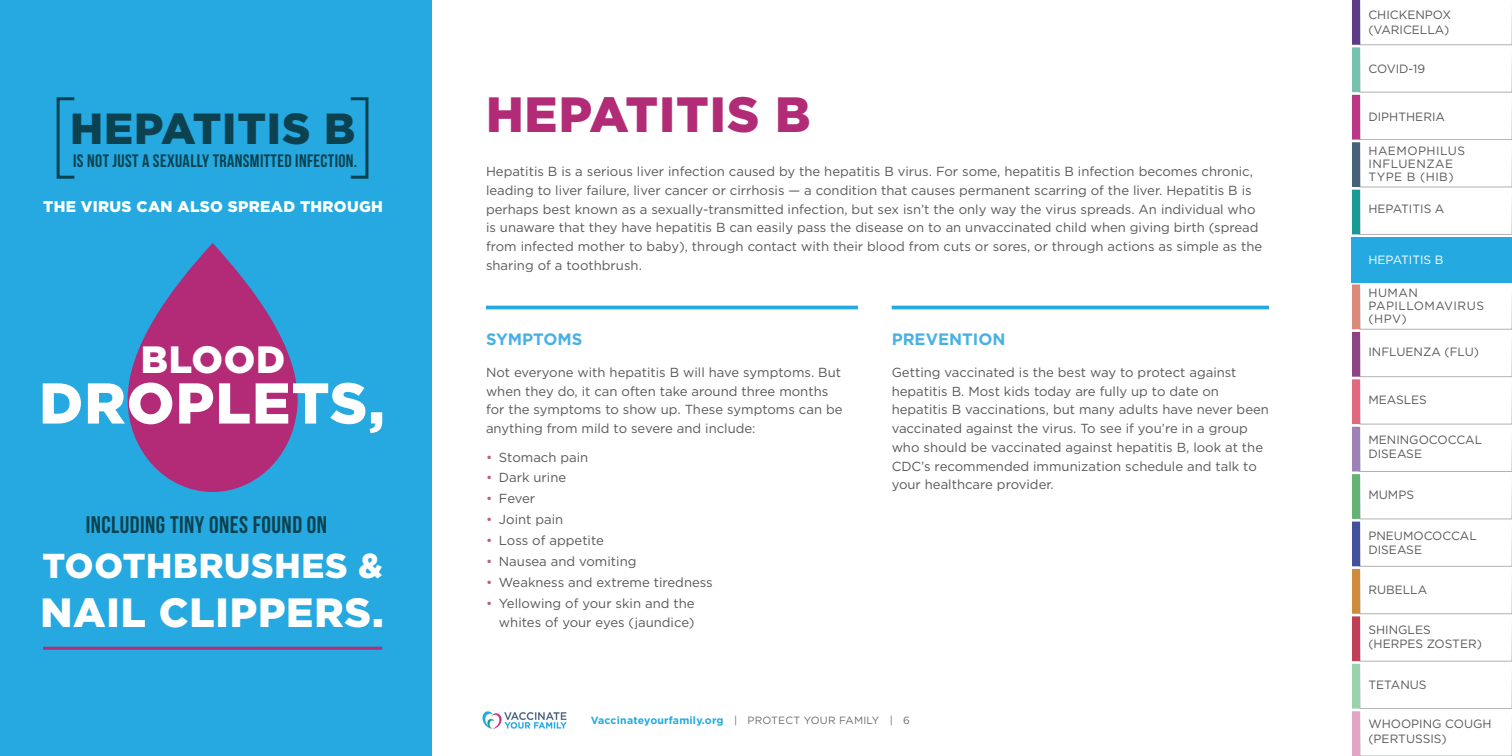
<style>
.page{position:relative;width:1512px;height:756px;background:#fff}
.page>*{position:absolute;margin:0;border:0;box-sizing:border-box;transform-origin:0 0}
.t1{font:900 57.45px "Gotham";letter-spacing:.02em;color:#fff}
.NEW_Title{font:900 49.5px "Gotham";letter-spacing:.02em;color:#b22b76}
.t2{font:900 43.5px "Gotham";letter-spacing:.02em;color:#0c4250}
.t3{font:900 40.8px "Gotham";letter-spacing:.02em;color:#fff}
.t4{font:900 37.95px "Gotham";letter-spacing:.02em;color:#fff}
.t5{font:900 34.5px "Gotham";letter-spacing:.02em;color:#fff}
.t6{font:24px "Bebas Neue";letter-spacing:.02em;color:#0c4250}
.t7{font:18px "Bebas Neue";letter-spacing:.02em;color:#0c4250}
.subhead{font:700 16.5px "Gotham";color:#4ab0e4}
.t8{font:900 15.45px "Gotham";letter-spacing:.02em;color:#fff}
.body{font:13.2px/18.8px "Gotham";color:#57585a}
.t9{font:12px/14.2px "Gotham";color:#57585a}
.t10{font:12px/12.8px "Gotham";letter-spacing:.04em;color:#57585a}
.name_side{font:12px "Gotham";color:#fff}
.t11{font:700 10.5px "Gotham";letter-spacing:.02em;color:#24aae1}
.s1{color:#be5a8b}
.s2{font-weight:400;color:#6c6d70}
</style>
<div class="page">
<svg style="left:1352px;top:0;width:8px;height:756px;background:#978190"></svg>
<img style="left:482px;top:711px;width:85px;height:18px">
<hr style="left:892px;top:306px;width:377px;height:3px;background:#24aae1">
<hr style="left:486px;top:306px;width:372px;height:3px;background:#24aae1">
<div style="left:0;top:0;width:432px;height:756px;background:#25a9e0"></div>
<hr style="left:43px;top:647px;width:339px;height:3px;background:#b32a77">
<svg style="left:128px;top:243px;width:170px;height:249px"></svg>
<div style="left:57px;top:97px;width:19px;height:82px;border:3px solid #0c4250"></div>
<div style="left:349px;top:97px;width:19px;height:82px;border:3px solid #0c4250"></div>
<div style="left:1352px;top:237px;width:160px;height:45px;background:#24aae1"></div>
<p class="t2" style="left:70px;top:99px;width:287px">HEPATITIS B</p>
<p class="t7" style="left:73px;top:151px;width:286px">IS NOT JUST A SEXUALLY TRANSMITTED INFECTION.</p>
<p class="t8" style="left:43px;top:196px;width:341px">THE VIRUS CAN ALSO SPREAD THROUGH</p>
<p class="t4" style="left:141px;top:334px;width:146px">BLOOD</p>
<p class="t1" style="left:39px;top:364px;width:347px">DROPLETS,</p>
<p class="t6" style="left:86px;top:512px;width:243px">INCLUDING TINY ONES FOUND ON</p>
<p class="t5" style="left:42px;top:542px;width:342px">TOOTHBRUSHES &amp;</p>
<p class="t3" style="left:40px;top:584px;width:345px">NAIL CLIPPERS.</p>
<p class="NEW_Title" style="left:486px;top:81px;width:326px">HEPATITIS B</p>
<p class="body" style="left:486px;top:162px;width:778px">Hepatitis B is a serious liver infection caused by the hepatitis B virus. For some, hepatitis B infection becomes chronic, leading to liver failure, liver cancer or cirrhosis — a condition that causes permanent scarring of the liver. Hepatitis B is perhaps best known as a sexually-transmitted infection, but sex isn’t the only way the virus spreads. An individual who is unaware that they have hepatitis B can easily pass the disease on to an unvaccinated child when giving birth (spread from infected mother to baby), through contact with their blood from cuts or sores, or through actions as simple as the sharing of a toothbrush.</p>
<p class="subhead" style="left:486px;top:328px;width:98px">SYMPTOMS</p>
<p class="body" style="left:486px;top:363px;width:358px">Not everyone with hepatitis B will have symptoms. But when they do, it can often take around three months for the symptoms to show up. These symptoms can be anything from mild to severe and include:</p>
<p class="body" style="left:486px;top:447px;width:104px"><span class="s1">•</span> Stomach pain</p>
<p class="body" style="left:486px;top:468px;width:82px"><span class="s1">•</span> Dark urine</p>
<p class="body" style="left:486px;top:489px;width:51px"><span class="s1">•</span> Fever</p>
<p class="body" style="left:486px;top:510px;width:79px"><span class="s1">•</span> Joint pain</p>
<p class="body" style="left:486px;top:531px;width:119px"><span class="s1">•</span> Loss of appetite</p>
<p class="body" style="left:486px;top:552px;width:152px"><span class="s1">•</span> Nausea and vomiting</p>
<p class="body" style="left:486px;top:573px;width:228px"><span class="s1">•</span> Weakness and extreme tiredness</p>
<p class="body" style="left:486px;top:594px;width:210px;text-align:right"><span class="s1">•</span> Yellowing of your skin and the whites of your eyes (jaundice)</p>
<p class="subhead" style="left:892px;top:328px;width:115px">PREVENTION</p>
<p class="body" style="left:892px;top:363px;width:379px">Getting vaccinated is the best way to protect against hepatitis B. Most kids today are fully up to date on hepatitis B vaccinations, but many adults have never been vaccinated against the virus. To see if you’re in a group who should be vaccinated against hepatitis B, look at the CDC’s recommended immunization schedule and talk to your healthcare provider.</p>
<p class="t11" style="left:591px;top:714px;width:321px">Vaccinateyourfamily.org <span class="s2">| PROTECT YOUR FAMILY | 6</span></p>
<p class="t9" style="left:1368px;top:8px;width:84px">CHICKENPOX (VARICELLA)</p>
<p class="t9" style="left:1368px;top:62px;width:58px">COVID-19</p>
<p class="t9" style="left:1368px;top:109px;width:78px">DIPHTHERIA</p>
<p class="t10" style="left:1368px;top:145px;width:98px">HAEMOPHILUS<br>INFLUENZAE<br>TYPE B (HIB)</p>
<p class="t9" style="left:1368px;top:202px;width:78px">HEPATITIS A</p>
<p class="name_side" style="left:1368px;top:252px;width:77px">HEPATITIS B</p>
<p class="t10" style="left:1368px;top:287px;width:117px">HUMAN<br>PAPILLOMAVIRUS (HPV)</p>
<p class="t9" style="left:1368px;top:344px;width:112px">INFLUENZA (FLU)</p>
<p class="t9" style="left:1368px;top:392px;width:60px">MEASLES</p>
<p class="t9" style="left:1368px;top:432px;width:115px">MENINGOCOCCAL<br>DISEASE</p>
<p class="t9" style="left:1368px;top:488px;width:47px">MUMPS</p>
<p class="t9" style="left:1368px;top:529px;width:110px">PNEUMOCOCCAL<br>DISEASE</p>
<p class="t9" style="left:1368px;top:583px;width:60px">RUBELLA</p>
<p class="t9" style="left:1368px;top:622px;width:115px">SHINGLES (HERPES ZOSTER)</p>
<p class="t9" style="left:1368px;top:677px;width:60px">TETANUS</p>
<p class="t9" style="left:1368px;top:717px;width:125px">WHOOPING COUGH (PERTUSSIS)</p>
</div>
